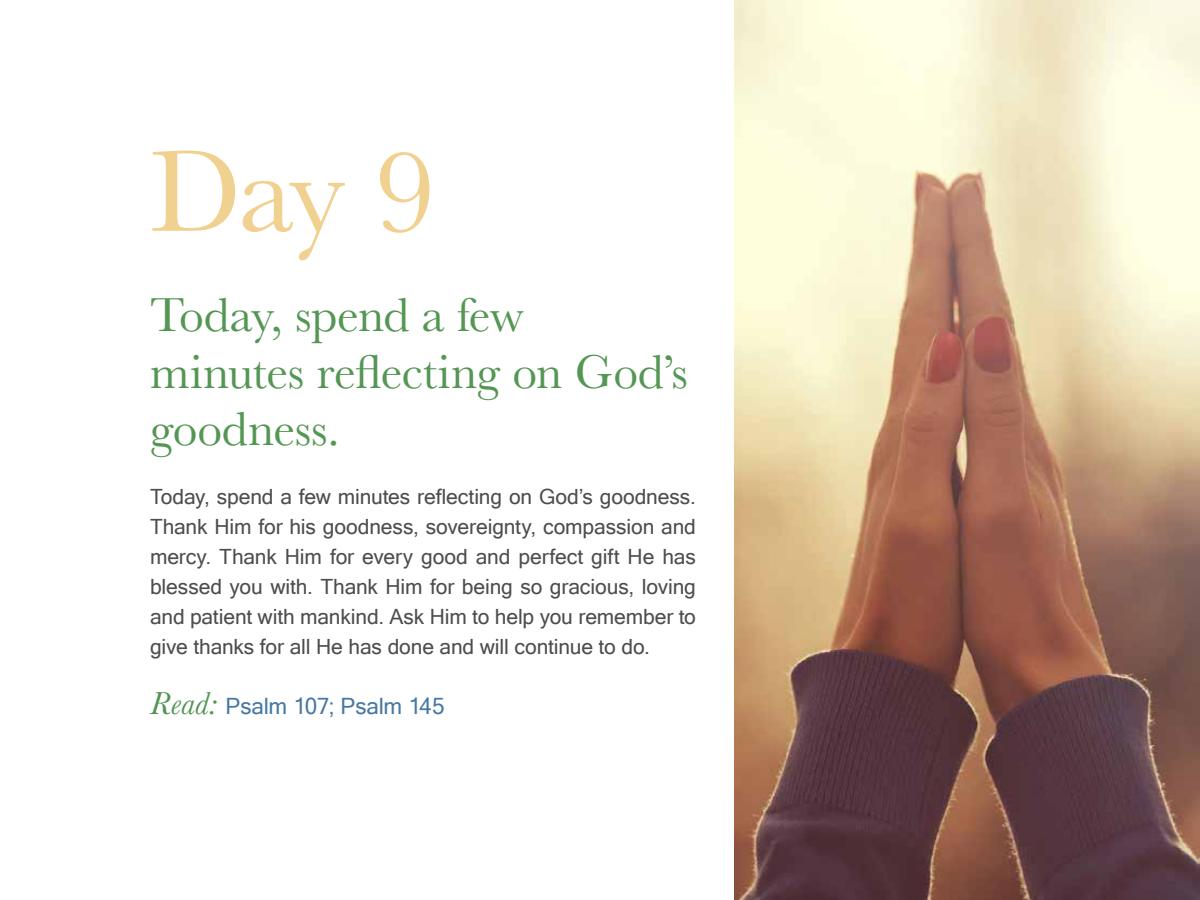
<style>
.page{position:relative;width:1200px;height:900px;background:#fff}
.page>*{position:absolute;margin:0;border:0;box-sizing:border-box;transform-origin:0 0}
.t1{font:120px "Baskerville";color:#f1d190}
.t2{font:49.5px/57px "Baskerville";letter-spacing:-.005em;color:#549653}
.t3{font:22.5px "Microsoft Sans Serif";letter-spacing:-.01em;color:#4778a2}
.t4{font:21px/30px "Microsoft Sans Serif";letter-spacing:-.005em;color:#4d4d4d;text-align:justify}
.s1{font-family:"Baskerville";font-style:italic;font-size:33px;color:#529551}
</style>
<div class="page">
<img style="left:735px;top:0;width:465px;height:900px">
<h1 class="t1" style="left:150px;top:115px;width:286px">Day 9</h1>
<h2 class="t2" style="left:150px;top:287px;width:539px">Today, spend a few minutes reflecting on God’s goodness.</h2>
<p class="t4" style="left:150px;top:482px;width:548px">Today, spend a few minutes reflecting on God’s goodness.<br>Thank Him for his goodness, sovereignty, compassion and mercy. Thank Him for every good and perfect gift He has blessed you with. Thank Him for being so gracious, loving and patient with mankind. Ask Him to help you remember to give thanks for all He has done and will continue to do.</p>
<p class="t3" style="left:150px;top:694px;width:296px"><span class="s1">Read:</span> Psalm 107; Psalm 145</p>
</div>
